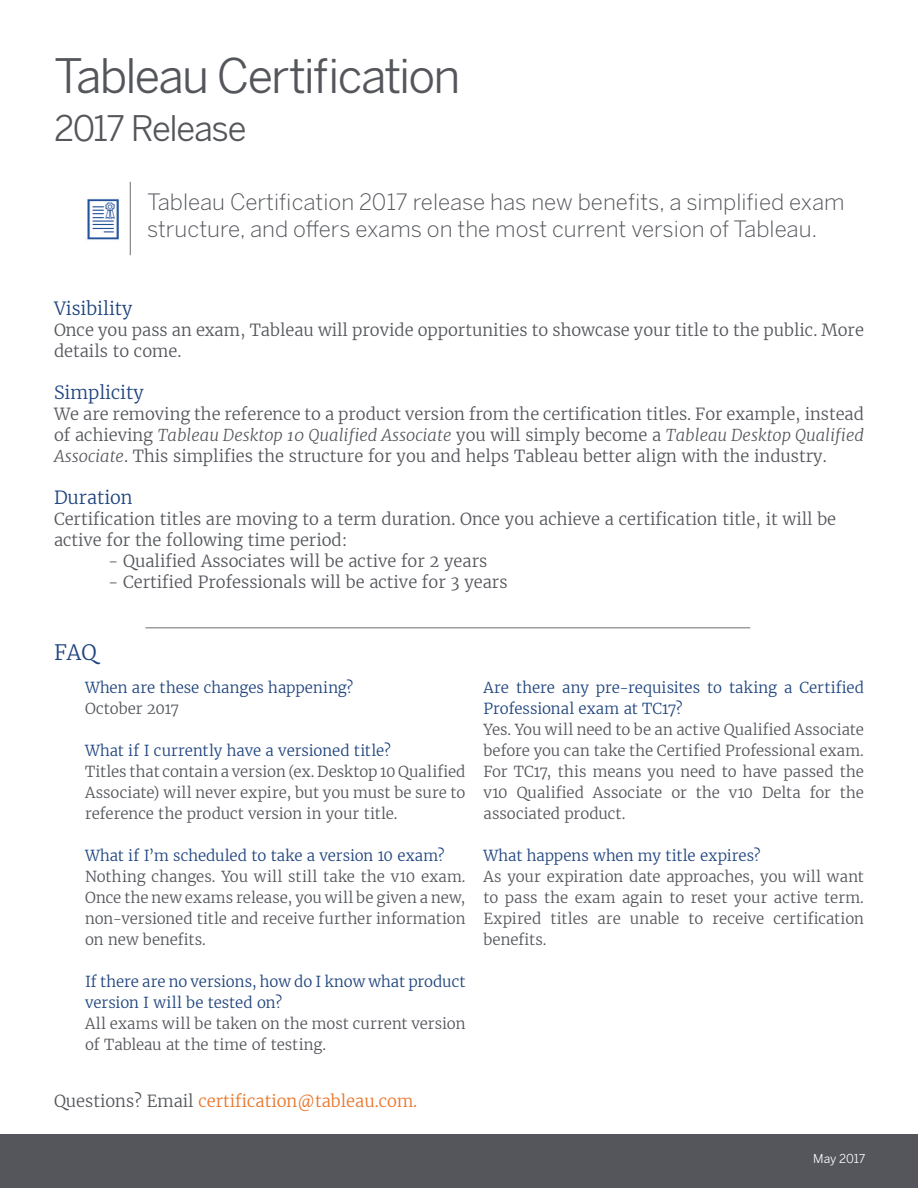
<style>
.page{position:relative;width:918px;height:1188px;background:#fff}
.page>*{position:absolute;margin:0;border:0;box-sizing:border-box;transform-origin:0 0}
.t1{font:46.5px "Benton Sans";letter-spacing:-.04em;color:#54565b}
.t2{font:34.5px "Benton Sans";letter-spacing:-.04em;color:#54565b}
.t3{font:300 22.5px/27px "Benton Sans";color:#54565b}
.t4{font:300 21px "Merriweather";color:#1f447e}
.t5{font:300 18px "Merriweather";color:#1f447e}
.t6{font:300 16.5px/21px "Merriweather";color:#54565b}
.t7{font:300 16.5px "Merriweather";color:#e8762c}
.t8{font:300 15px/21px "Merriweather";color:#54565b;text-align:justify}
.t9{font:300 15px/21px "Merriweather";color:#1f447e}
.t10{font:300 15px "Merriweather";color:#1f447d}
.t11{font:12px "Benton Sans";letter-spacing:-.01em;color:#fff}
.s1{font-style:italic}
.s2{color:#54565b}
</style>
<div class="page">
<div style="left:0;top:1134px;width:918px;height:54px;background:#54565b"></div>
<img style="left:87px;top:198px;width:32px;height:42px">
<hr style="left:130px;top:182px;width:1px;height:73px;background:#6d6e71">
<hr style="left:145px;top:628px;width:605px;height:1px;background:#6d6e71">
<h1 class="t1" style="left:54px;top:48px;width:408px">Tableau Certification</h1>
<h2 class="t2" style="left:54px;top:108px;width:194px">2017 Release</h2>
<h3 class="t3" style="left:147px;top:188px;width:699px">Tableau Certification 2017 release has new benefits, a simplified exam structure, and offers exams on the most current version of Tableau.</h3>
<p class="t5" style="left:54px;top:296px;width:80px">Visibility</p>
<p class="t6" style="left:54px;top:319px;width:811px">Once you pass an exam, Tableau will provide opportunities to showcase your title to the public. More details to come.</p>
<p class="t5" style="left:54px;top:380px;width:91px">Simplicity</p>
<p class="t6" style="left:54px;top:403px;width:812px;text-align:justify">We are removing the reference to a product version from the certification titles. For example, instead of achieving <span class="s1">Tableau Desktop 10 Qualified Associate</span> you will simply become a <span class="s1">Tableau Desktop Qualified Associate</span>. This simplifies the structure for you and helps Tableau better align with the industry.</p>
<p class="t5" style="left:54px;top:485px;width:80px">Duration</p>
<p class="t6" style="left:54px;top:508px;width:784px">Certification titles are moving to a term duration. Once you achieve a certification title, it will be active for the following time period:</p>
<p class="t6" style="left:108px;top:550px;width:381px">- Qualified Associates will be active for 2 years</p>
<p class="t6" style="left:108px;top:571px;width:401px">- Certified Professionals will be active for 3 years</p>
<h3 class="t4" style="left:54px;top:638px;width:44px">FAQ</h3>
<p class="t10" style="left:85px;top:678px;width:270px">When are these changes happening?</p>
<p class="t8" style="left:85px;top:698px;width:96px">October 2017</p>
<p class="t9" style="left:85px;top:740px;width:307px">What if I currently have a versioned title?</p>
<p class="t8" style="left:85px;top:761px;width:382px">Titles that contain a version (ex. Desktop 10 Qualified Associate) will never expire, but you must be sure to reference the product version in your title.</p>
<p class="t9" style="left:85px;top:845px;width:361px">What if I’m scheduled to take a version 10 exam?</p>
<p class="t8" style="left:85px;top:866px;width:382px">Nothing changes. You will still take the v10 exam.<br>Once the new exams release, you will be given a new, non-versioned title and receive further information on new benefits.</p>
<p class="t9" style="left:85px;top:971px;width:382px">If there are no versions, how do I know what product version I will be tested on?</p>
<p class="t8" style="left:85px;top:1013px;width:382px">All exams will be taken on the most current version of Tableau at the time of testing.</p>
<p class="t7" style="left:54px;top:1090px;width:365px"><span class="s2">Questions? Email</span> certification@tableau.com.</p>
<p class="t9" style="left:484px;top:677px;width:382px">Are there any pre-requisites to taking a Certified<br>Professional exam at TC17?</p>
<p class="t8" style="left:484px;top:719px;width:382px">Yes. You will need to be an active Qualified Associate before you can take the Certified Professional exam.<br>For TC17, this means you need to have passed the v10 Qualified Associate or the v10 Delta for the associated product.</p>
<p class="t9" style="left:484px;top:845px;width:279px">What happens when my title expires?</p>
<p class="t8" style="left:484px;top:866px;width:382px">As your expiration date approaches, you will want to pass the exam again to reset your active term.<br>Expired titles are unable to receive certification benefits.</p>
<p class="t11" style="left:813px;top:1151px;width:54px">May 2017</p>
</div>
